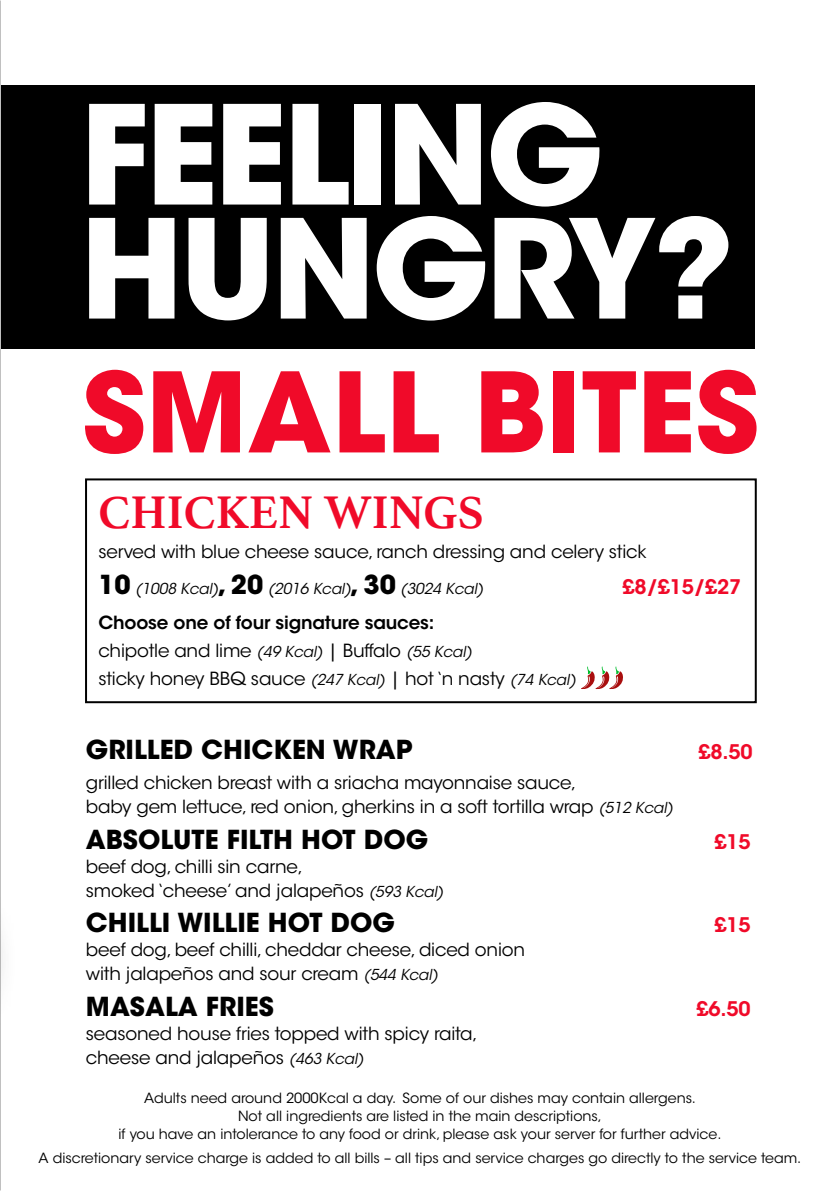
<style>
.page{position:relative;width:840px;height:1191px;background:#fff}
.page>*{position:absolute;margin:0;border:0;box-sizing:border-box;transform-origin:0 0}
.t1{font:700 136px/114px "ITC Avant Garde Std";letter-spacing:-.03em;color:#fff}
.t2{font:700 109.6px "ITC Avant Garde Std";color:#f00a29}
.t3{font:700 48px "Athelas";color:#f00a29}
.t4{font:700 26px "ITC Avant Garde Std";color:#000}
.t5{font:600 20px "ITC Avant Garde Std";letter-spacing:-.01em;color:#f00a29}
.t6{font:18px/24px "ITC Avant Garde Std";letter-spacing:-.01em;color:#000}
.t7{font:italic 15px "ITC Avant Garde Std";color:#000}
.t8{font:14px/18px "ITC Avant Garde Std";color:#000;text-align:center}
.s1{font-weight:700;font-style:normal;font-size:26px}
.s2{font-weight:600}
.s3{font-style:italic;font-size:15px}
</style>
<div class="page">
<hr style="left:0;top:0;width:1px;height:1191px;background:#000">
<div style="left:0;top:781px;width:19px;height:361px;background:#fff"></div>
<div style="left:1px;top:85px;width:753px;height:264px;background:#000"></div>
<svg style="left:581px;top:666px;width:42px;height:23px"></svg>
<div style="left:85px;top:478px;width:671px;height:225px;border:2px solid #000"></div>
<h1 class="t1" style="left:80px;top:97px;width:655px">FEELING<br>HUNGRY?</h1>
<h2 class="t2" style="left:82px;top:341px;width:678px">SMALL BITES</h2>
<h3 class="t3" style="left:98px;top:473px;width:386px">CHICKEN WINGS</h3>
<p class="t6" style="left:98px;top:540px;width:549px">served with blue cheese sauce, ranch dressing and celery stick</p>
<p class="t7" style="left:98px;top:579px;width:390px"><span class="s1">1 0</span> (1008 Kcal)<span class="s1">, 2 0</span> (2016 Kcal)<span class="s1">, 3 0</span> (3024 Kcal)</p>
<p class="t5" style="left:622px;top:574px;width:120px">£8/£15/£27</p>
<p class="t6" style="left:98px;top:609px;width:482px;line-height:28px"><span class="s2">Choose one of four signature sauces:<br></span>chipotle and lime <span class="s3">(49 Kcal)</span> | Buffalo <span class="s3">(55 Kcal)<br></span>sticky honey BBQ sauce <span class="s3">(247 Kcal)</span> | hot ‘n nasty <span class="s3">(74 Kcal)</span></p>
<h3 class="t4" style="left:86px;top:733px;width:328px">GRILLED CHICKEN WRAP</h3>
<p class="t5" style="left:698px;top:739px;width:56px">£8.50</p>
<p class="t6" style="left:86px;top:770px;width:591px">grilled chicken breast with a sriacha mayonnaise sauce,<br>baby gem lettuce, red onion, gherkins in a soft tortilla wrap <span class="s3">(512 Kcal)</span></p>
<h3 class="t4" style="left:86px;top:822px;width:343px">ABSOLUTE FILTH HOT DOG</h3>
<p class="t5" style="left:714px;top:828px;width:38px">£15</p>
<p class="t6" style="left:86px;top:854px;width:362px">beef dog, chilli sin carne,<br>smoked ‘cheese’ and jalapeños <span class="s3">(593 Kcal)</span></p>
<h3 class="t4" style="left:86px;top:906px;width:310px">CHILLI WILLIE HOT DOG</h3>
<p class="t5" style="left:714px;top:912px;width:38px">£15</p>
<p class="t6" style="left:86px;top:938px;width:440px">beef dog, beef chilli, cheddar cheese, diced onion with jalapeños and sour cream <span class="s3">(544 Kcal)</span></p>
<h3 class="t4" style="left:86px;top:989px;width:189px">MASALA FRIES</h3>
<p class="t5" style="left:696px;top:996px;width:56px">£6.50</p>
<p class="t6" style="left:86px;top:1021px;width:393px">seasoned house fries topped with spicy raita, cheese and jalapeños <span class="s3">(463 Kcal)</span></p>
<p class="t8" style="left:118px;top:1089px;width:604px">Adults need around 2000Kcal a day. Some of our dishes may contain allergens.<br>Not all ingredients are listed in the main descriptions,<br>if you have an intolerance to any food or drink, please ask your server for further advice.</p>
<p class="t8" style="left:39px;top:1148px;width:763px">A discretionary service charge is added to all bills – all tips and service charges go directly to the service team.</p>
</div>
